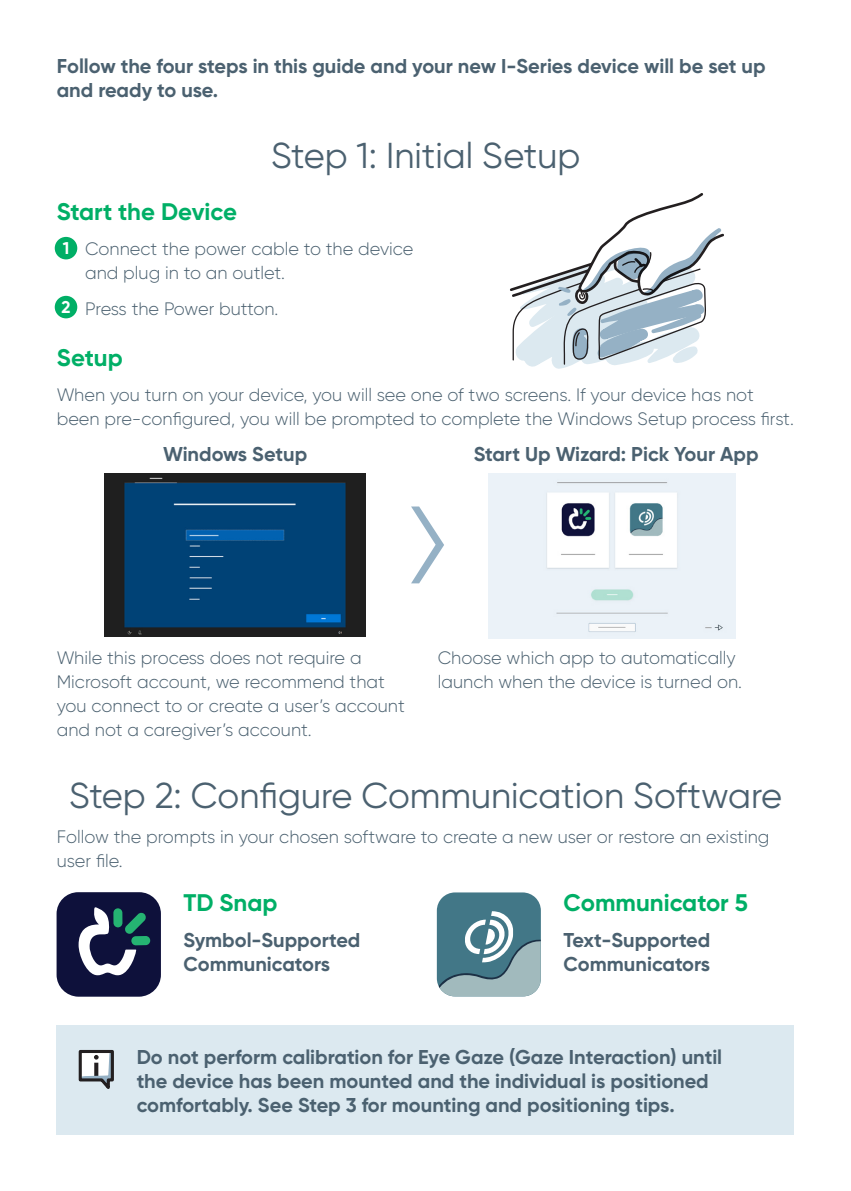
<style>
.page{position:relative;width:851px;height:1191px;background:#fff}
.page>*{position:absolute;margin:0;border:0;box-sizing:border-box;transform-origin:0 0}
.Section_Title{font:36px "Gilroy";color:#4b6170}
.Subhead_1{font:700 24px "Gilroy";color:#00af66}
.Subhead_2{font:700 20px/24px "Gilroy";color:#4b6170}
.Paragraph_1{font:300 18px/24px "Gilroy";color:#4b6170}
.Paragraph_1-2{font:300 18px "Gilroy";letter-spacing:-.02em;color:#4b6170}
.t1{font:700 17px "Gilroy";color:#fff}
</style>
<div class="page">
<svg style="left:510px;top:193px;width:214px;height:176px"></svg>
<div style="left:55px;top:237px;width:22px;height:22px;background:#00af66;border-radius:50%"></div>
<div style="left:55px;top:296px;width:22px;height:22px;background:#00af66;border-radius:50%"></div>
<div style="left:57px;top:892px;width:104px;height:104px;background:#0e113b;border-radius:22px"></div>
<svg style="left:79px;top:907px;width:71px;height:68px"></svg>
<svg style="left:437px;top:892px;width:103px;height:104px;background:#6e95a0"></svg>
<div style="left:57px;top:1025px;width:737px;height:109px;background:#dce9f0"></div>
<svg style="left:79px;top:1049px;width:35px;height:40px"></svg>
<img style="left:105px;top:473px;width:261px;height:163px">
<img style="left:488px;top:473px;width:247px;height:165px">
<svg style="left:411px;top:506px;width:33px;height:77px"></svg>
<p class="Subhead_2" style="left:57px;top:54px;width:710px">Follow the four steps in this guide and your new I-Series device will be set up and ready to use.</p>
<p class="Section_Title" style="left:271px;top:134px;width:311px">Step 1: Initial Setup</p>
<p class="Subhead_1" style="left:57px;top:196px;width:182px">Start the Device</p>
<p class="Paragraph_1" style="left:85px;top:237px;width:330px">Connect the power cable to the device and plug in to an outlet.</p>
<p class="Paragraph_1-2" style="left:85px;top:297px;width:195px">Press the Power button.</p>
<p class="Subhead_1" style="left:57px;top:342px;width:68px">Setup</p>
<p class="Paragraph_1" style="left:57px;top:383px;width:738px">When you turn on your device, you will see one of two screens. If your device has not been pre-configured, you will be prompted to complete the Windows Setup process first.</p>
<p class="Subhead_2" style="left:163px;top:441px;width:146px">Windows Setup</p>
<p class="t1" style="left:63px;top:237px;width:8px">1</p>
<p class="t1" style="left:61px;top:296px;width:11px">2</p>
<p class="Subhead_2" style="left:474px;top:441px;width:286px">Start Up Wizard: Pick Your App</p>
<p class="Paragraph_1" style="left:57px;top:645px;width:349px">While this process does not require a Microsoft account, we recommend that you connect to or create a user’s account and not a caregiver’s account.</p>
<p class="Paragraph_1" style="left:437px;top:645px;width:306px">Choose which app to automatically launch when the device is turned on.</p>
<p class="Section_Title" style="left:69px;top:773px;width:714px">Step 2: Configure Communication Software</p>
<p class="Paragraph_1" style="left:57px;top:824px;width:714px">Follow the prompts in your chosen software to create a new user or restore an existing user file.</p>
<p class="Subhead_1" style="left:183px;top:888px;width:95px">TD Snap</p>
<p class="Subhead_2" style="left:183px;top:927px;width:178px">Symbol-Supported<br>Communicators</p>
<p class="Subhead_1" style="left:563px;top:888px;width:186px">Communicator 5</p>
<p class="Subhead_2" style="left:563px;top:927px;width:148px">Text-Supported<br>Communicators</p>
<p class="Subhead_2" style="left:137px;top:1044px;width:587px">Do not perform calibration for Eye Gaze (Gaze Interaction) until the device has been mounted and the individual is positioned comfortably. See Step 3 for mounting and positioning tips.</p>
</div>
